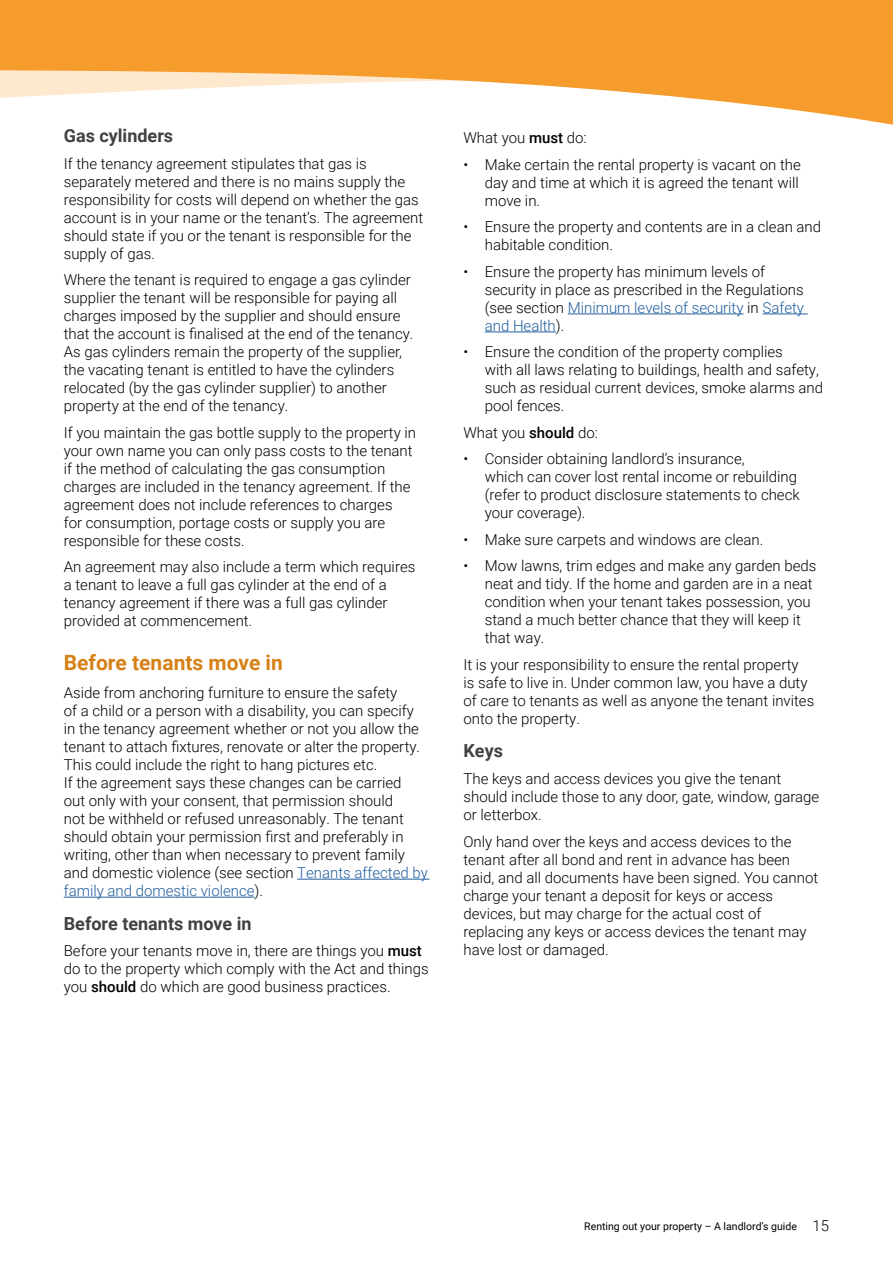
<style>
.page{position:relative;width:893px;height:1263px;background:#fff}
.page>*{position:absolute;margin:0;border:0;box-sizing:border-box;transform-origin:0 0}
.Heading_2{font:700 21px "Roboto";color:#d68118}
.Heading_3{font:700 18px "Roboto";color:#414042}
.Body_Copy{font:300 15px/18px "Roboto";color:#000}
.t1{font:10.5px "Roboto";color:#000}
.s1{color:#215e9e}
.s2{font-weight:500}
.s3{font-weight:300;font-size:15px}
</style>
<div class="page">
<svg style="left:0;top:0;width:893px;height:125px;fill:#f69c2d"></svg>
<hr style="left:297px;top:879px;width:132px;height:1px;background:#215e9e">
<hr style="left:64px;top:897px;width:191px;height:1px;background:#215e9e">
<hr style="left:568px;top:314px;width:176px;height:1px;background:#215e9e">
<hr style="left:762px;top:314px;width:46px;height:1px;background:#215e9e">
<hr style="left:485px;top:332px;width:71px;height:1px;background:#215e9e">
<p class="Heading_3" style="left:64px;top:123px;width:111px">Gas cylinders</p>
<p class="Body_Copy" style="left:64px;top:154px;width:361px">If the tenancy agreement stipulates that gas is separately metered and there is no mains supply the responsibility for costs will depend on whether the gas account is in your name or the tenant’s. The agreement should state if you or the tenant is responsible for the supply of gas.</p>
<p class="Body_Copy" style="left:64px;top:270px;width:351px">Where the tenant is required to engage a gas cylinder supplier the tenant will be responsible for paying all charges imposed by the supplier and should ensure that the account is finalised at the end of the tenancy.<br>As gas cylinders remain the property of the supplier, the vacating tenant is entitled to have the cylinders relocated (by the gas cylinder supplier) to another property at the end of the tenancy.</p>
<p class="Body_Copy" style="left:64px;top:423px;width:354px">If you maintain the gas bottle supply to the property in your own name you can only pass costs to the tenant if the method of calculating the gas consumption charges are included in the tenancy agreement. If the agreement does not include references to charges<br>for consumption, portage costs or supply you are responsible for these costs.</p>
<p class="Body_Copy" style="left:64px;top:557px;width:353px">An agreement may also include a term which requires a tenant to leave a full gas cylinder at the end of a tenancy agreement if there was a full gas cylinder provided at commencement.</p>
<p class="Heading_2" style="left:64px;top:648px;width:221px">Before tenants move in</p>
<p class="Body_Copy" style="left:64px;top:683px;width:366px">Aside from anchoring furniture to ensure the safety<br>of a child or a person with a disability, you can specify in the tenancy agreement whether or not you allow the tenant to attach fixtures, renovate or alter the property.<br>This could include the right to hang pictures etc.<br>If the agreement says these changes can be carried<br>out only with your consent, that permission should<br>not be withheld or refused unreasonably. The tenant should obtain your permission first and preferably in writing, other than when necessary to prevent family and domestic violence (see section <span class="s1">Tenants affected by family and domestic violence</span>).</p>
<p class="Heading_3" style="left:64px;top:910px;width:189px">Before tenants move in</p>
<p class="Body_Copy" style="left:64px;top:941px;width:366px">Before your tenants move in, there are things you <span class="s2">must </span>do to the property which comply with the Act and things you <span class="s2">should</span> do which are good business practices.</p>
<p class="Body_Copy" style="left:463px;top:128px;width:125px">What you <span class="s2">must</span> do:</p>
<p class="Body_Copy" style="left:485px;top:155px;width:318px;text-indent:-21px">• Make certain the rental property is vacant on the day and time at which it is agreed the tenant will move in.</p>
<p class="Body_Copy" style="left:485px;top:217px;width:338px;text-indent:-21px">• Ensure the property and contents are in a clean and habitable condition.</p>
<p class="Body_Copy" style="left:485px;top:262px;width:321px;text-indent:-21px">• Ensure the property has minimum levels of security in place as prescribed in the Regulations (see section <span class="s1">Minimum levels of security</span> in <span class="s1">Safety and Health</span>).</p>
<p class="Body_Copy" style="left:485px;top:342px;width:340px;text-indent:-21px">• Ensure the condition of the property complies<br>with all laws relating to buildings, health and safety, such as residual current devices, smoke alarms and pool fences.</p>
<p class="Body_Copy" style="left:463px;top:423px;width:136px">What you <span class="s2">should</span> do:</p>
<p class="Body_Copy" style="left:485px;top:449px;width:317px;text-indent:-21px">• Consider obtaining landlord’s insurance,<br>which can cover lost rental income or rebuilding (refer to product disclosure statements to check your coverage).</p>
<p class="Body_Copy" style="left:463px;top:530px;width:301px">• Make sure carpets and windows are clean.</p>
<p class="Body_Copy" style="left:485px;top:556px;width:333px;text-indent:-21px">• Mow lawns, trim edges and make any garden beds neat and tidy. If the home and garden are in a neat condition when your tenant takes possession, you stand a much better chance that they will keep it that way.</p>
<p class="Body_Copy" style="left:463px;top:655px;width:352px">It is your responsibility to ensure the rental property<br>is safe to live in. Under common law, you have a duty of care to tenants as well as anyone the tenant invites onto the property.</p>
<p class="Heading_3" style="left:463px;top:738px;width:41px">Keys</p>
<p class="Body_Copy" style="left:463px;top:769px;width:357px">The keys and access devices you give the tenant should include those to any door, gate, window, garage or letterbox.</p>
<p class="Body_Copy" style="left:463px;top:832px;width:356px">Only hand over the keys and access devices to the tenant after all bond and rent in advance has been paid, and all documents have been signed. You cannot charge your tenant a deposit for keys or access devices, but may charge for the actual cost of replacing any keys or access devices the tenant may have lost or damaged.</p>
<p class="t1" style="left:584px;top:1219px;width:246px">Renting out your property – A landlord’s guide <span class="s3">15</span></p>
</div>
